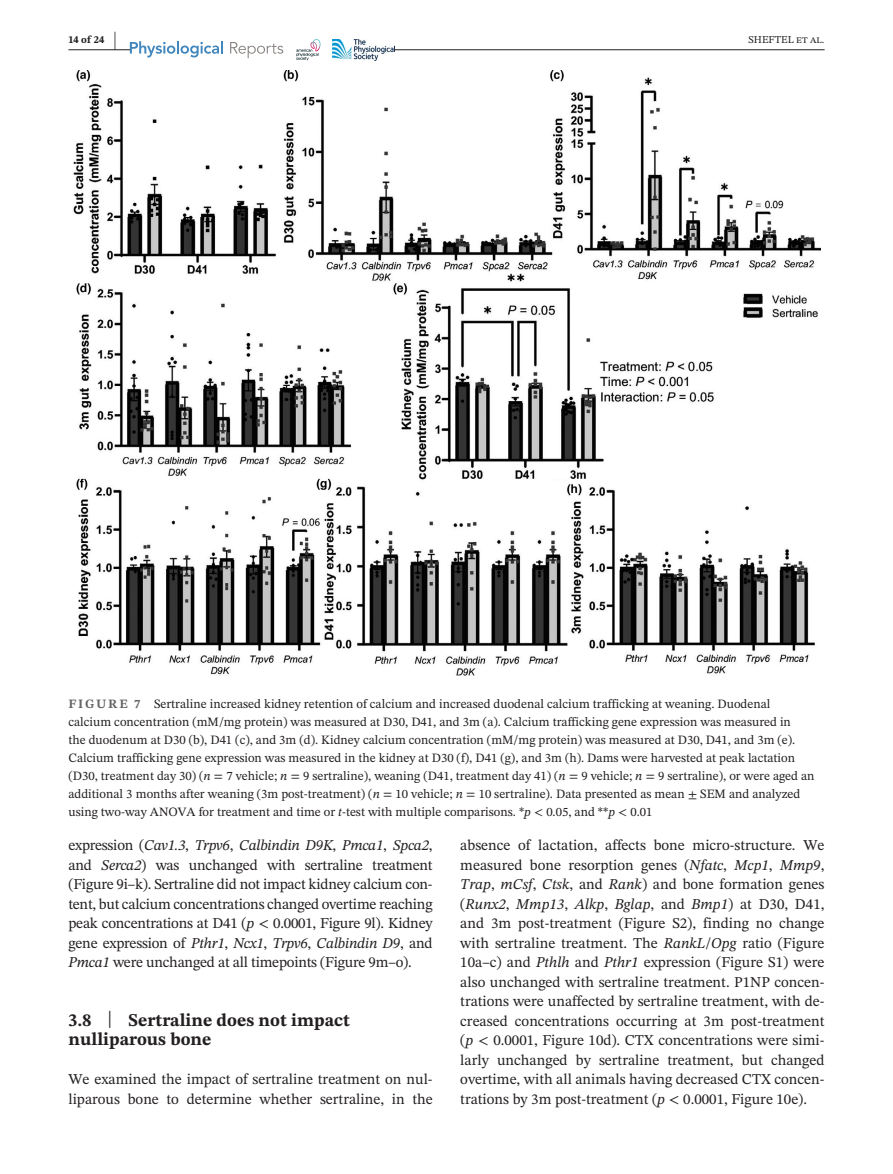
<style>
.page{position:relative;width:893px;height:1174px;background:#fff}
.page>*{position:absolute;margin:0;border:0;box-sizing:border-box;transform-origin:0 0}
.t1{font:700 18px/19.5px "STIX Two Text";color:#231f20}
.t2{font:15px/19.5px "STIX Two Text";color:#231f20;text-align:justify}
.t3{font:12.75px/18px "STIX Two Text";color:#231f20}
.t4{font:10.5px "STIX Two Text";color:#231f20}
.t5{font:700 10.5px "STIX Two Text";color:#231f20}
.s1{font-size:21px}
.s2{font-weight:700;color:#636366}
.s3{font-style:italic}
.s4{font-weight:400;font-size:23.7px}
</style>
<div class="page">
<hr style="left:68px;top:49px;width:756px;height:1px;background:#231f20">
<div style="left:130px;top:39px;width:264px;height:21px;background:#fff"></div>
<svg style="left:296px;top:39px;width:24px;height:21px"></svg>
<img style="left:333px;top:39px;width:61px;height:21px">
<svg style="left:130px;top:41px;width:93px;height:16px"></svg>
<svg style="left:230px;top:42px;width:53px;height:16px"></svg>
<img style="left:73px;top:70px;width:748px;height:605px">
<p class="t5" style="left:68px;top:32px;width:50px">14 of 24 <span class="s1">|</span></p>
<p class="t4" style="left:749px;top:32px;width:77px">SHEFTEL et al.</p>
<p class="t3" style="left:68px;top:694px;width:748px"><span class="s2">FIGURE 7</span> Sertraline increased kidney retention of calcium and increased duodenal calcium trafficking at weaning. Duodenal calcium concentration (mM/mg protein) was measured at D30, D41, and 3m (a). Calcium trafficking gene expression was measured in<br>the duodenum at D30 (b), D41 (c), and 3m (d). Kidney calcium concentration (mM/mg protein) was measured at D30, D41, and 3m (e).<br>Calcium trafficking gene expression was measured in the kidney at D30 (f), D41 (g), and 3m (h). Dams were harvested at peak lactation (D30, treatment day 30) (<span class="s3">n</span> = 7 vehicle; <span class="s3">n</span> = 9 sertraline), weaning (D41, treatment day 41) (<span class="s3">n</span> = 9 vehicle; <span class="s3">n</span> = 9 sertraline), or were aged an additional 3 months after weaning (3m post-treatment) (<span class="s3">n</span> = 10 vehicle; <span class="s3">n</span> = 10 sertraline). Data presented as mean ± SEM and analyzed using two-way ANOVA for treatment and time or <span class="s3">t</span>-test with multiple comparisons. *<span class="s3">p</span> &lt; 0.05, and **<span class="s3">p</span> &lt; 0.01</p>
<p class="t2" style="left:68px;top:835px;width:366px">expression (<span class="s3">Cav1.3</span>, <span class="s3">Trpv6</span>, <span class="s3">Calbindin D9K</span>, <span class="s3">Pmca1</span>, <span class="s3">Spca2</span>, and <span class="s3">Serca2</span>) was unchanged with sertraline treatment (Figure 9i–k). Sertraline did not impact kidney calcium con&shy;tent, but calcium concentrations changed overtime reaching peak concentrations at D41 (<span class="s3">p</span> &lt; 0.0001, Figure 9l). Kidney gene expression of <span class="s3">Pthr1</span>, <span class="s3">Ncx1</span>, <span class="s3">Trpv6</span>, <span class="s3">Calbindin D9</span>, and <span class="s3">Pmca1</span> were unchanged at all timepoints (Figure 9m–o).</p>
<p class="t1" style="left:68px;top:1010px;width:283px">3.8 <span class="s4">|</span> Sertraline does not impact nulliparous bone</p>
<p class="t2" style="left:68px;top:1069px;width:366px">We examined the impact of sertraline treatment on nul&shy;liparous bone to determine whether sertraline, in the</p>
<p class="t2" style="left:460px;top:835px;width:366px">absence of lactation, affects bone micro-structure. We measured bone resorption genes (<span class="s3">Nfatc</span>, <span class="s3">Mcp1</span>, <span class="s3">Mmp9</span>, <span class="s3">Trap</span>, <span class="s3">mCsf</span>, <span class="s3">Ctsk</span>, and <span class="s3">Rank</span>) and bone formation genes (<span class="s3">Runx2</span>, <span class="s3">Mmp13</span>, <span class="s3">Alkp</span>, <span class="s3">Bglap</span>, and <span class="s3">Bmp1</span>) at D30, D41, and 3m post-treatment (Figure S2), finding no change with sertraline treatment. The <span class="s3">RankL</span>/<span class="s3">Opg</span> ratio (Figure 10a–c) and <span class="s3">Pthlh</span> and <span class="s3">Pthr1</span> expression (Figure S1) were also unchanged with sertraline treatment. P1NP concen&shy;trations were unaffected by sertraline treatment, with de&shy;creased concentrations occurring at 3m post-treatment (<span class="s3">p</span> &lt; 0.0001, Figure 10d). CTX concentrations were simi&shy;larly unchanged by sertraline treatment, but changed overtime, with all animals having decreased CTX concen&shy;trations by 3m post-treatment (<span class="s3">p</span> &lt; 0.0001, Figure 10e).</p>
</div>
